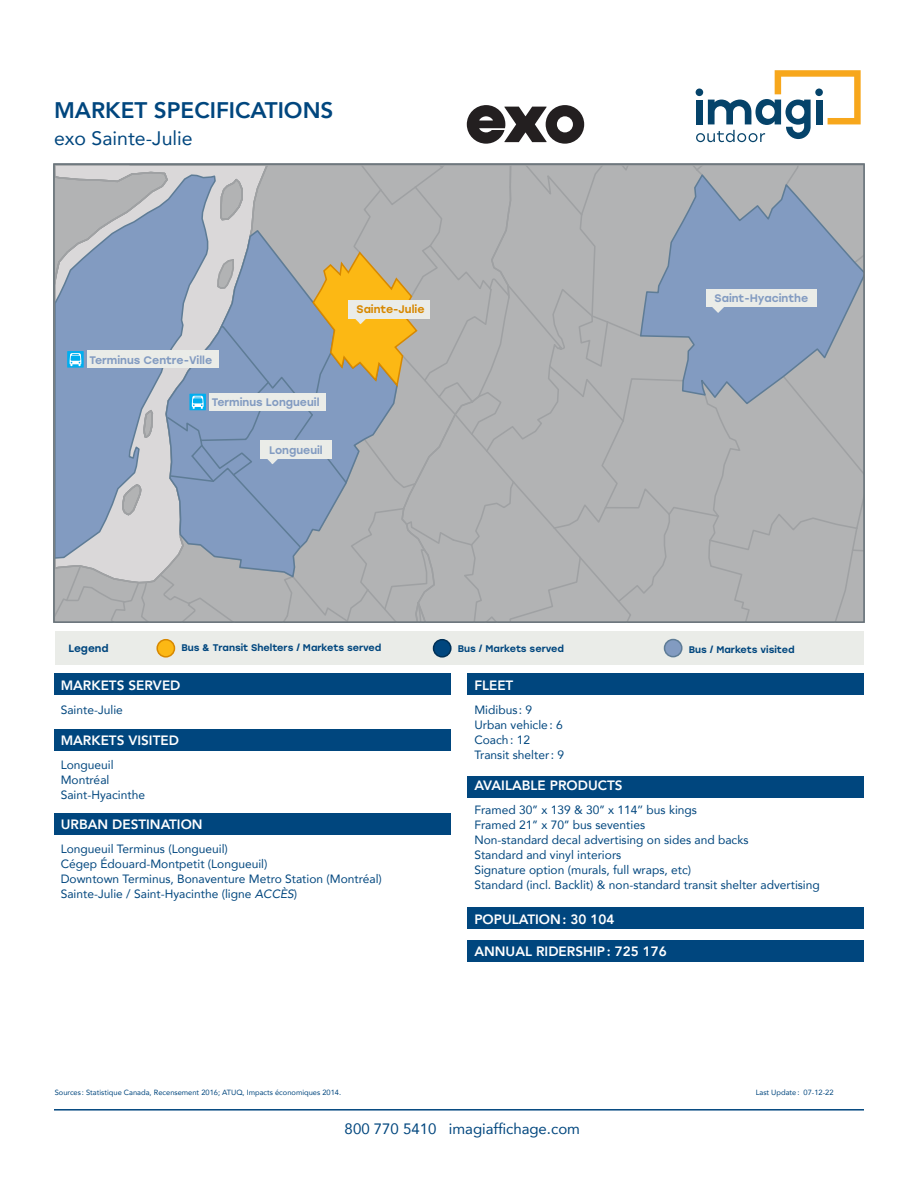
<style>
.page{position:relative;width:918px;height:1188px;background:#fff}
.page>*{position:absolute;margin:0;border:0;box-sizing:border-box;transform-origin:0 0}
.HAUT_-_Grand_titre{font:800 22.5px "Avenir";color:#00467e}
.HAUT_-_Sous-titre{font:19.5px "Avenir";color:#00467e}
.t1{font:15px "Avenir";color:#00467e}
.BAS_-_Titre{font:800 13.5px "Avenir";color:#fff}
.BAS_-_Texte{font:800 13.5px "Avenir";color:#fff}
.BAS_-_Texte-2{font:12px/15px "Avenir";color:#00467e}
.t2{font:500 10.95px "Stolzl";color:#829bc1}
.t3{font:500 10.95px "Stolzl";color:#d78800}
.t4{font:500 10.5px "Stolzl";color:#00467e}
.t5{font:500 9.6px "Stolzl";color:#00467e}
.t6{font:7.5px "Avenir";color:#00467e}
.s1{font-style:italic}
</style>
<div class="page">
<hr style="left:54px;top:1109px;width:810px;height:2px;background:#00467e">
<svg style="left:696px;top:70px;width:165px;height:72px"></svg>
<div style="left:55px;top:631px;width:808px;height:34px;background:#eaece8"></div>
<div style="left:434px;top:640px;width:17px;height:17px;background:#00467e;border-radius:50%"></div>
<div style="left:433px;top:639px;width:19px;height:19px;border:2px solid #003056;border-radius:50%"></div>
<div style="left:157px;top:640px;width:17px;height:17px;background:#fcb814;border-radius:50%"></div>
<div style="left:156px;top:639px;width:19px;height:19px;border:2px solid #d78800;border-radius:50%"></div>
<div style="left:665px;top:640px;width:17px;height:17px;background:#829bc1;border-radius:50%"></div>
<div style="left:664px;top:639px;width:19px;height:18px;border:2px solid #5e7c96;border-radius:50%"></div>
<div style="left:54px;top:674px;width:396px;height:21px;background:#00467e"></div>
<div style="left:468px;top:674px;width:396px;height:21px;background:#00467e"></div>
<div style="left:54px;top:730px;width:396px;height:21px;background:#00467e"></div>
<div style="left:468px;top:776px;width:396px;height:21px;background:#00467e"></div>
<div style="left:54px;top:814px;width:396px;height:21px;background:#00467e"></div>
<div style="left:468px;top:908px;width:396px;height:21px;background:#00467e"></div>
<div style="left:468px;top:940px;width:396px;height:21px;background:#00467e"></div>
<svg style="left:467px;top:105px;width:117px;height:39px"></svg>
<svg style="left:56px;top:166px;width:806px;height:454px;background:#a7aeb6"></svg>
<div style="left:87px;top:350px;width:131px;height:18px;background:#eaece8"></div>
<div style="left:53px;top:163px;width:812px;height:460px;border:2px solid #6a747b"></div>
<p class="HAUT_-_Grand_titre" style="left:54px;top:93px;width:281px">MARKET SPECIFICATIONS</p>
<p class="HAUT_-_Sous-titre" style="left:54px;top:123px;width:140px">exo Sainte-Julie</p>
<p class="t2" style="left:89px;top:352px;width:124px">Terminus Centre-Ville</p>
<p class="t2" style="left:212px;top:395px;width:109px">Terminus Longueuil</p>
<p class="t2" style="left:269px;top:442px;width:55px">Longueuil</p>
<p class="t3" style="left:357px;top:302px;width:69px">Sainte-Julie</p>
<p class="t2" style="left:715px;top:291px;width:95px">Saint-Hyacinthe</p>
<p class="t4" style="left:68px;top:641px;width:42px">Legend</p>
<p class="t5" style="left:182px;top:641px;width:201px">Bus &amp; Transit Shelters / Markets served</p>
<p class="t5" style="left:458px;top:642px;width:108px">Bus / Markets served</p>
<p class="t5" style="left:689px;top:642px;width:107px">Bus / Markets visited</p>
<p class="BAS_-_Titre" style="left:61px;top:674px;width:121px">MARKETS SERVED</p>
<p class="BAS_-_Texte-2" style="left:61px;top:702px;width:64px">Sainte-Julie</p>
<p class="BAS_-_Titre" style="left:61px;top:730px;width:120px">MARKETS VISITED</p>
<p class="BAS_-_Texte-2" style="left:61px;top:757px;width:86px">Longueuil<br>Montréal<br>Saint-Hyacinthe</p>
<p class="BAS_-_Texte" style="left:61px;top:814px;width:143px">URBAN DESTINATION</p>
<p class="BAS_-_Texte-2" style="left:61px;top:841px;width:323px">Longueuil Terminus (Longueuil)<br>Cégep Édouard-Montpetit (Longueuil)<br>Downtown Terminus, Bonaventure Metro Station (Montréal)<br>Sainte-Julie / Saint-Hyacinthe (ligne <span class="s1">ACCÈS</span>)</p>
<p class="BAS_-_Titre" style="left:474px;top:674px;width:41px">FLEET</p>
<p class="BAS_-_Texte-2" style="left:474px;top:702px;width:91px">Midibus : 9<br>Urban vehicle: 6<br>Coach: 12<br>Transit shelter: 9</p>
<p class="BAS_-_Titre" style="left:474px;top:775px;width:150px">AVAILABLE PRODUCTS</p>
<p class="BAS_-_Texte-2" style="left:474px;top:802px;width:347px">Framed 30’’ x 139 &amp; 30’’ x 114’’ bus kings<br>Framed 21’’ x 70’’ bus seventies<br>Non-standard decal advertising on sides and backs<br>Standard and vinyl interiors<br>Signature option (murals, full wraps, etc)<br>Standard (incl. Backlit) &amp; non-standard transit shelter advertising</p>
<p class="BAS_-_Texte" style="left:474px;top:909px;width:142px">POPULATION: 30 104</p>
<p class="BAS_-_Titre" style="left:474px;top:941px;width:194px">ANNUAL RIDERSHIP: 725 176</p>
<p class="t6" style="left:55px;top:1086px;width:288px">Sources : Statistique Canada, Recensement 2016; ATUQ, Impacts économiques 2014.</p>
<p class="t1" style="left:345px;top:1117px;width:237px">800 770 5410 imagiaffichage.com</p>
<p class="t6" style="left:756px;top:1086px;width:79px">Last Update: 07-12-22</p>
</div>
